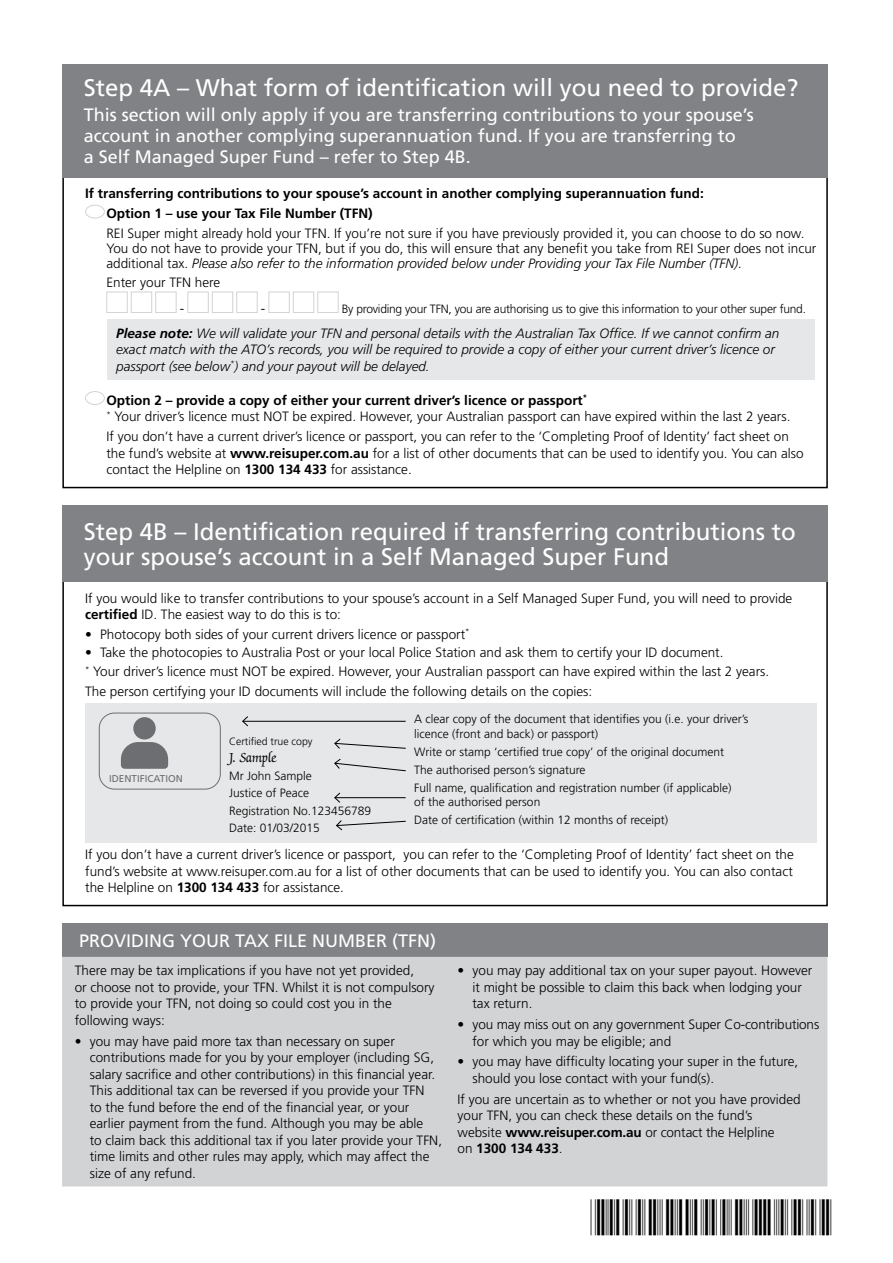
<style>
.page{position:relative;width:893px;height:1263px;background:#fff}
.page>*{position:absolute;margin:0;border:0;box-sizing:border-box;transform-origin:0 0}
.t1{font:36px "C39 P24 Dm Tt";color:#000}
.t2{font:24px/25.5px "Frutiger LT Std";color:#fff}
.t3{font:18px/21px "Frutiger LT Std";color:#fff}
.t4{font:15px "Zapf Chancery";color:#000}
.t5{font:300 13.5px/16.5px "Frutiger LT Std";color:#000}
.t6{font:italic 300 13.5px/16.5px "Frutiger LT Std";color:#000}
.t7{font:700 13.5px/20.7px "Frutiger LT Std";color:#000}
.t8{font:300 12px/17.5px "Frutiger LT Std";color:#000}
.t9{font:300 12px "Frutiger LT Std";letter-spacing:-.02em;color:#000}
.t10{font:300 10.5px "Frutiger LT Std";color:#000}
.t11{font:9.9px "Frutiger LT Std";color:#6d6e71}
.s1{font-style:italic}
.s2{font-weight:700}
</style>
<div class="page">
<div style="left:85px;top:205px;width:20px;height:13px;border:1px solid #d1d3d4;border-radius:50%"></div>
<div style="left:106px;top:292px;width:22px;height:21px;background:#fff;border:1px solid #d1d3d4"></div>
<div style="left:131px;top:292px;width:21px;height:21px;background:#fff;border:1px solid #d1d3d4"></div>
<div style="left:155px;top:292px;width:22px;height:21px;background:#fff;border:1px solid #d1d3d4"></div>
<div style="left:187px;top:292px;width:22px;height:21px;background:#fff;border:1px solid #d1d3d4"></div>
<div style="left:212px;top:292px;width:21px;height:21px;background:#fff;border:1px solid #d1d3d4"></div>
<div style="left:236px;top:292px;width:22px;height:21px;background:#fff;border:1px solid #d1d3d4"></div>
<div style="left:268px;top:292px;width:22px;height:21px;background:#fff;border:1px solid #d1d3d4"></div>
<div style="left:293px;top:292px;width:21px;height:21px;background:#fff;border:1px solid #d1d3d4"></div>
<div style="left:317px;top:292px;width:22px;height:21px;background:#fff;border:1px solid #d1d3d4"></div>
<div style="left:108px;top:319px;width:707px;height:60px;background:#e6e7e8"></div>
<div style="left:85px;top:391px;width:20px;height:14px;border:1px solid #d1d3d4;border-radius:50%"></div>
<div style="left:62px;top:64px;width:766px;height:114px;background:#808285"></div>
<div style="left:62px;top:923px;width:765px;height:34px;background:#808285"></div>
<div style="left:62px;top:957px;width:765px;height:229px;background:#d1d3d4"></div>
<div style="left:85px;top:703px;width:731px;height:139px;background:#e6e7e8"></div>
<div style="left:62px;top:505px;width:766px;height:77px;background:#808285"></div>
<div style="left:99px;top:713px;width:122px;height:76px;border:1px solid #6d6e71;border-radius:15px"></div>
<svg style="left:121px;top:717px;width:47px;height:52px"></svg>
<hr style="left:243px;top:721px;width:163px;height:1px;background:#000">
<svg style="left:242px;top:716px;width:7px;height:11px"></svg>
<svg style="left:334px;top:738px;width:72px;height:11px"></svg>
<svg style="left:334px;top:758px;width:72px;height:13px"></svg>
<hr style="left:335px;top:797px;width:71px;height:1px;background:#000">
<svg style="left:334px;top:792px;width:7px;height:11px"></svg>
<svg style="left:336px;top:820px;width:70px;height:11px"></svg>
<h2 class="t2" style="left:84px;top:75px;width:716px">Step 4A – What form of identification will you need to provide?</h2>
<h3 class="t3" style="left:84px;top:105px;width:672px">This section will only apply if you are transferring contributions to your spouse’s account in another complying superannuation fund. If you are transferring to<br>a Self Managed Super Fund – refer to Step 4B.</h3>
<p class="t7" style="left:106px;top:183px;width:599px;text-indent:-21px">If transferring contributions to your spouse’s account in another complying superannuation fund:<br>Option 1 – use your Tax File Number (TFN)</p>
<p class="t5" style="left:106px;top:226px;width:711px;line-height:15px">REI Super might already hold your TFN. If you’re not sure if you have previously provided it, you can choose to do so now.<br>You do not have to provide your TFN, but if you do, this will ensure that any benefit you take from REI Super does not incur additional tax. <span class="s1">Please also refer to the information provided below under Providing your Tax File Number (TFN).</span></p>
<p class="t5" style="left:180px;top:270px;width:42px;line-height:25.5px;text-indent:-73px">Enter your TFN here -</p>
<p class="t5" style="left:261px;top:300px;width:6px">-</p>
<p class="t9" style="left:342px;top:302px;width:466px">By providing your TFN, you are authorising us to give this information to your other super fund.</p>
<p class="t6" style="left:116px;top:325px;width:665px"><span class="s2">Please note:</span> We will validate your TFN and personal details with the Australian Tax Office. If we cannot confirm an exact match with the ATO’s records, you will be required to provide a copy of either your current driver’s licence or passport (see below<sup>*</sup>) and your payout will be delayed.</p>
<p class="t5" style="left:106px;top:392px;width:685px"><span class="s2">Option 2 – provide a copy of either your current driver’s licence or passport</span><sup>*<br></sup><sup>*</sup> Your driver’s licence must NOT be expired. However, your Australian passport can have expired within the last 2 years.</p>
<p class="t5" style="left:106px;top:428px;width:699px">If you don’t have a current driver’s licence or passport, you can refer to the ‘Completing Proof of Identity’ fact sheet on the fund’s website at <span class="s2">www.reisuper.com.au</span> for a list of other documents that can be used to identify you. You can also contact the Helpline on <span class="s2">1300 134 433</span> for assistance.</p>
<h2 class="t2" style="left:84px;top:519px;width:714px">Step 4B – Identification required if transferring contributions to your spouse’s account in a Self Managed Super Fund</h2>
<p class="t5" style="left:85px;top:590px;width:709px">If you would like to transfer contributions to your spouse’s account in a Self Managed Super Fund, you will need to provide <span class="s2">certified</span> ID. The easiest way to do this is to:</p>
<p class="t5" style="left:85px;top:626px;width:386px">• Photocopy both sides of your current drivers licence or passport<sup>*</sup></p>
<p class="t5" style="left:85px;top:643px;width:685px;line-height:19.2px">• Take the photocopies to Australia Post or your local Police Station and ask them to certify your ID document.<br><sup>*</sup> Your driver’s licence must NOT be expired. However, your Australian passport can have expired within the last 2 years.<br>The person certifying your ID documents will include the following details on the copies:</p>
<p class="t11" style="left:109px;top:772px;width:75px">IDENTIFICATION</p>
<p class="t10" style="left:229px;top:735px;width:85px">Certified true copy</p>
<p class="t4" style="left:229px;top:750px;width:49px">J. Sample</p>
<p class="t8" style="left:229px;top:767px;width:144px">Mr John Sample<br>Justice of Peace<br>Registration No.123456789<br>Date: 01/03/2015</p>
<p class="t8" style="left:414px;top:712px;width:336px;line-height:14.4px">A clear copy of the document that identifies you (i.e. your driver’s licence (front and back) or passport)</p>
<p class="t8" style="left:414px;top:743px;width:319px;line-height:18px">Write or stamp ‘certified true copy’ of the original document<br>The authorised person’s signature<br>Full name, qualification and registration number (if applicable)</p>
<p class="t8" style="left:414px;top:793px;width:255px;line-height:18px">of the authorised person<br>Date of certification (within 12 months of receipt)</p>
<p class="t5" style="left:85px;top:846px;width:710px;text-align:justify">If you don’t have a current driver’s licence or passport, you can refer to the ‘Completing Proof of Identity’ fact sheet on the fund’s website at www.reisuper.com.au for a list of other documents that can be used to identify you. You can also contact the Helpline on <span class="s2">1300 134 433</span> for assistance.</p>
<h3 class="t3" style="left:79px;top:930px;width:359px">PROVIDING YOUR TAX FILE NUMBER (TFN)</h3>
<p class="t5" style="left:75px;top:963px;width:361px">There may be tax implications if you have not yet provided,<br>or choose not to provide, your TFN. Whilst it is not compulsory to provide your TFN, not doing so could cost you in the following ways:</p>
<p class="t5" style="left:90px;top:1033px;width:354px;text-indent:-15px">• you may have paid more tax than necessary on super contributions made for you by your employer (including SG, salary sacrifice and other contributions) in this financial year.<br>This additional tax can be reversed if you provide your TFN<br>to the fund before the end of the financial year, or your earlier payment from the fund. Although you may be able<br>to claim back this additional tax if you later provide your TFN, time limits and other rules may apply, which may affect the size of any refund.</p>
<p class="t5" style="left:472px;top:963px;width:341px;text-indent:-15px">• you may pay additional tax on your super payout. However it might be possible to claim this back when lodging your tax return.</p>
<p class="t5" style="left:472px;top:1016px;width:348px;text-indent:-15px">• you may miss out on any government Super Co-contributions for which you may be eligible; and</p>
<p class="t5" style="left:472px;top:1054px;width:327px;text-indent:-15px">• you may have difficulty locating your super in the future, should you lose contact with your fund(s).</p>
<p class="t5" style="left:457px;top:1091px;width:345px">If you are uncertain as to whether or not you have provided your TFN, you can check these details on the fund’s<br>website <span class="s2">www.reisuper.com.au</span> or contact the Helpline<br>on <span class="s2">1300 134 433</span>.</p>
<h1 class="t1" style="left:591px;top:1198px;width:243px">*SA006.8073A1*</h1>
</div>
